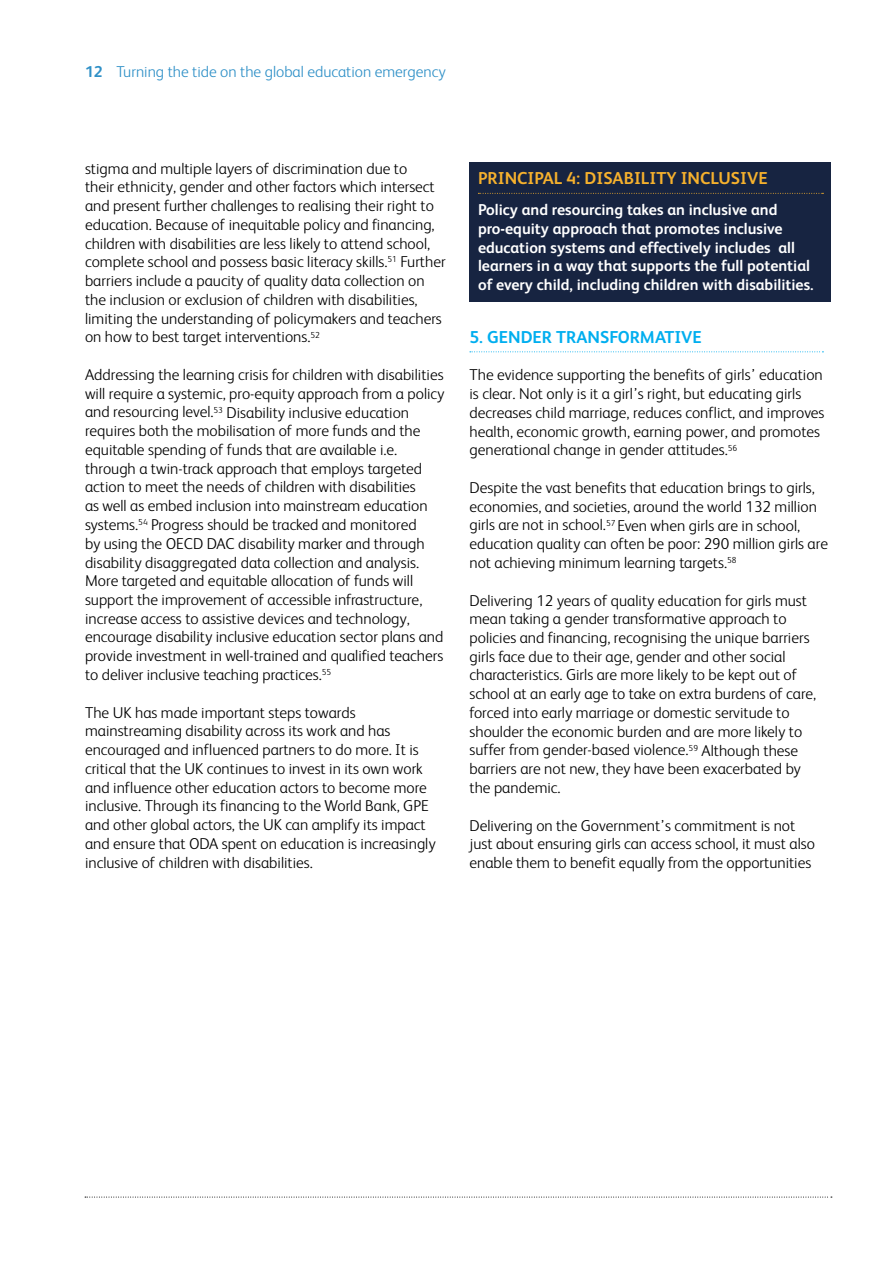
<style>
.page{position:relative;width:893px;height:1263px;background:#fff}
.page>*{position:absolute;margin:0;border:0;box-sizing:border-box;transform-origin:0 0}
.t1{font:700 17.25px "FS Albert";color:#f6b12d}
.t2{font:700 17.25px "FS Albert";color:#00aeef}
.t3{font:300 15.75px/18.8px "FS Albert";color:#000}
.t4{font:700 15.75px/18.8px "FS Albert";color:#fff}
.t5{font:300 15.75px "FS Albert";color:#2f90c7}
.s1{font-weight:700}
</style>
<div class="page">
<svg style="left:85px;top:1197px;width:747px;height:1px"></svg>
<div style="left:469px;top:163px;width:362px;height:34px;background:#172441"></div>
<svg style="left:478px;top:193px;width:345px;height:1px"></svg>
<div style="left:469px;top:195px;width:362px;height:107px;background:#172441"></div>
<svg style="left:470px;top:351px;width:353px;height:1px"></svg>
<p class="t5" style="left:85px;top:61px;width:362px"><span class="s1">12</span> Turning the tide on the global education emergency</p>
<p class="t3" style="left:85px;top:158px;width:362px">stigma and multiple layers of discrimination due to<br>their ethnicity, gender and other factors which intersect and present further challenges to realising their right to education. Because of inequitable policy and financing, children with disabilities are less likely to attend school, complete school and possess basic literacy skills.<sup>51</sup> Further barriers include a paucity of quality data collection on the inclusion or exclusion of children with disabilities, limiting the understanding of policymakers and teachers on how to best target interventions.<sup>52</sup></p>
<p class="t3" style="left:85px;top:364px;width:361px">Addressing the learning crisis for children with disabilities will require a systemic, pro-equity approach from a policy and resourcing level.<sup>53</sup> Disability inclusive education requires both the mobilisation of more funds and the equitable spending of funds that are available i.e. through a twin-track approach that employs targeted action to meet the needs of children with disabilities<br>as well as embed inclusion into mainstream education systems.<sup>54</sup> Progress should be tracked and monitored<br>by using the OECD DAC disability marker and through disability disaggregated data collection and analysis.<br>More targeted and equitable allocation of funds will support the improvement of accessible infrastructure, increase access to assistive devices and technology, encourage disability inclusive education sector plans and provide investment in well-trained and qualified teachers to deliver inclusive teaching practices.<sup>55</sup></p>
<p class="t3" style="left:85px;top:702px;width:352px">The UK has made important steps towards mainstreaming disability across its work and has encouraged and influenced partners to do more. It is critical that the UK continues to invest in its own work and influence other education actors to become more inclusive. Through its financing to the World Bank, GPE and other global actors, the UK can amplify its impact and ensure that ODA spent on education is increasingly inclusive of children with disabilities.</p>
<p class="t1" style="left:478px;top:167px;width:291px">PRINCIPAL 4: DISABILITY INCLUSIVE</p>
<p class="t4" style="left:478px;top:200px;width:337px">Policy and resourcing takes an inclusive and pro-equity approach that promotes inclusive education systems and effectively includes all learners in a way that supports the full potential of every child, including children with disabilities.</p>
<p class="t2" style="left:469px;top:325px;width:234px">5. GENDER TRANSFORMATIVE</p>
<p class="t3" style="left:469px;top:365px;width:356px">The evidence supporting the benefits of girls’ education is clear. Not only is it a girl’s right, but educating girls decreases child marriage, reduces conflict, and improves health, economic growth, earning power, and promotes generational change in gender attitudes.<sup>56</sup></p>
<p class="t3" style="left:469px;top:477px;width:360px">Despite the vast benefits that education brings to girls, economies, and societies, around the world 132 million girls are not in school.<sup>57</sup> Even when girls are in school, education quality can often be poor: 290 million girls are not achieving minimum learning targets.<sup>58</sup></p>
<p class="t3" style="left:469px;top:590px;width:348px">Delivering 12 years of quality education for girls must mean taking a gender transformative approach to policies and financing, recognising the unique barriers girls face due to their age, gender and other social characteristics. Girls are more likely to be kept out of school at an early age to take on extra burdens of care, forced into early marriage or domestic servitude to shoulder the economic burden and are more likely to suffer from gender-based violence.<sup>59</sup> Although these barriers are not new, they have been exacerbated by the pandemic.</p>
<p class="t3" style="left:469px;top:815px;width:347px">Delivering on the Government’s commitment is not just about ensuring girls can access school, it must also enable them to benefit equally from the opportunities</p>
</div>
